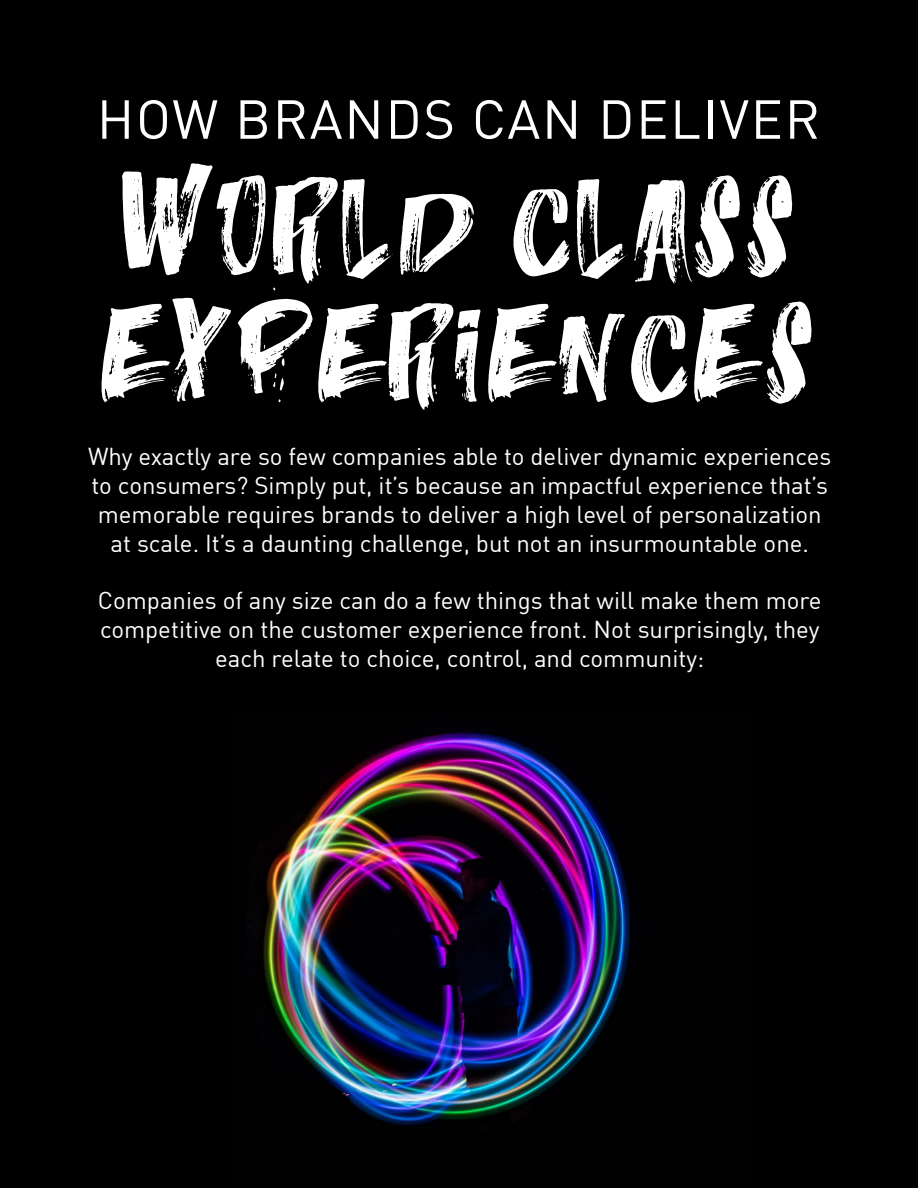
<style>
.page{position:relative;width:918px;height:1188px;background:#000}
.page>*{position:absolute;margin:0;border:0;box-sizing:border-box;transform-origin:0 0}
.t1{font:italic 105.15px/126.1px "i Talian";letter-spacing:.03em;color:#fff}
.t2{font:54px "DIN Offc Pro";letter-spacing:.03em;color:#fff}
.t3{font:24px/28.8px "DIN Offc Pro";color:#fff;text-align:center}
</style>
<div class="page">
<img style="left:247px;top:730px;width:384px;height:396px">
<h2 class="t2" style="left:97px;top:77px;width:725px">HOW BRANDS CAN DELIVER</h2>
<h1 class="t1" style="left:102px;top:176px;width:714px">WORLD CLASS<br>EXPERIENCES</h1>
<p class="t3" style="left:88px;top:440px;width:745px">Why exactly are so few companies able to deliver dynamic experiences to consumers? Simply put, it’s because an impactful experience that’s memorable requires brands to deliver a high level of personalization at scale. It’s a daunting challenge, but not an insurmountable one.</p>
<p class="t3" style="left:98px;top:584px;width:725px">Companies of any size can do a few things that will make them more competitive on the customer experience front. Not surprisingly, they each relate to choice, control, and community:</p>
</div>
